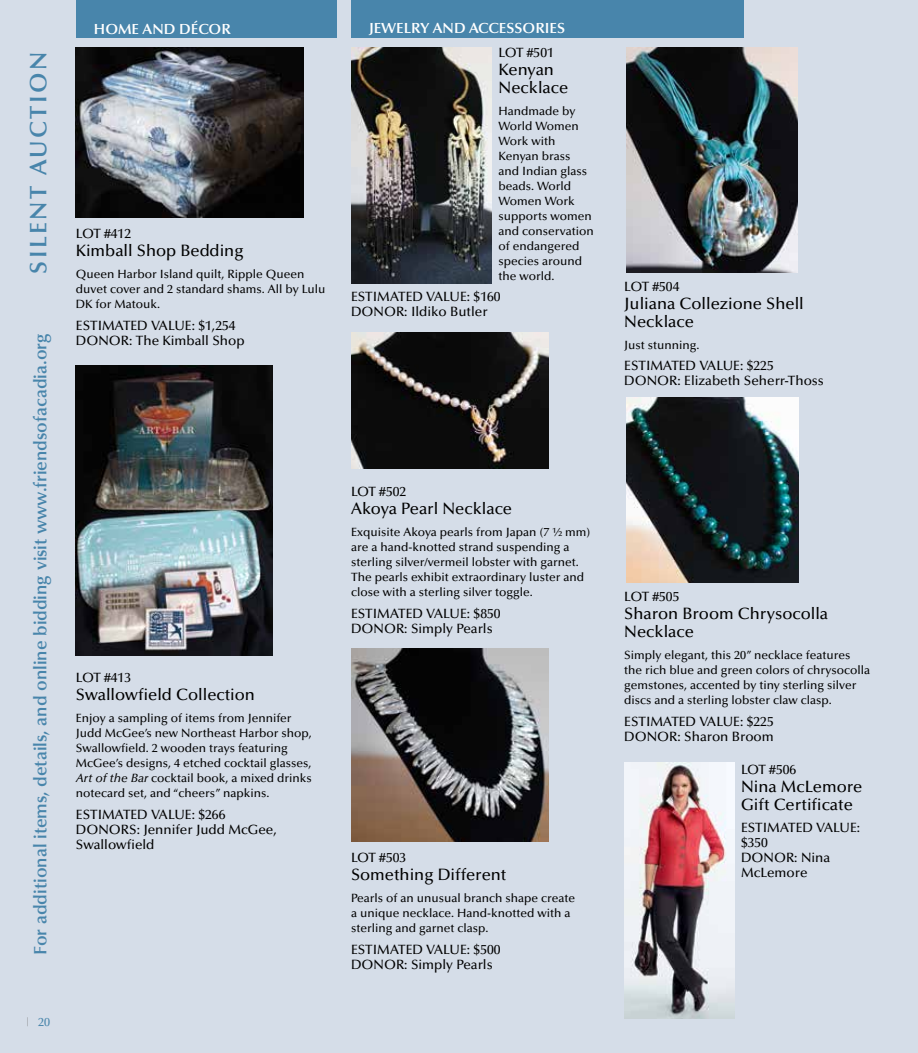
<style>
.page{position:relative;width:918px;height:1053px;background:#d5dde8}
.page>*{position:absolute;margin:0;border:0;box-sizing:border-box;transform-origin:0 0}
.t1{font:600 24px "Optima LT";letter-spacing:.1em;color:#4885ab}
.t2{font:600 18px "Optima LT";color:#4885ab}
.t3{font:500 16.5px/18px "Optima LT";color:#000}
.t4{font:600 14.7px "Optima LT";color:#fff}
.t5{font:500 13.5px/15px "Optima LT";color:#000}
.t6{font:500 12px/15px "Optima LT";color:#000}
.t7{font:500 12px "Optima LT";color:#4885ab}
.s1{font-style:italic}
.s2{font-size:9px;color:#939598}
</style>
<div class="page">
<div style="left:351px;top:0;width:393px;height:37px;background:#4885ab"></div>
<div style="left:76px;top:0;width:260px;height:37px;background:#4885ab"></div>
<img style="left:76px;top:366px;width:197px;height:290px">
<img style="left:351px;top:48px;width:141px;height:235px">
<img style="left:351px;top:332px;width:198px;height:137px">
<img style="left:351px;top:649px;width:198px;height:193px">
<img style="left:626px;top:47px;width:171px;height:225px">
<img style="left:626px;top:397px;width:172px;height:186px">
<img style="left:624px;top:762px;width:110px;height:257px">
<img style="left:76px;top:47px;width:227px;height:170px">
<h1 class="t1" style="left:24px;top:274px;width:223px;rotate:-90deg">SILENT AUCTION</h1>
<h2 class="t2" style="left:30px;top:955px;width:623px;rotate:-90deg">For additional items, details, and online bidding visit www.friendsofacadia.org</h2>
<p class="t4" style="left:94px;top:20px;width:138px">HOME AND DÉCOR</p>
<p class="t5" style="left:76px;top:227px;width:57px">LOT #412</p>
<h3 class="t3" style="left:76px;top:242px;width:169px">Kimball Shop Bedding</h3>
<p class="t6" style="left:76px;top:267px;width:251px">Queen Harbor Island quilt, Ripple Queen duvet cover and 2 standard shams. All by Lulu<br>DK for Matouk.</p>
<p class="t5" style="left:76px;top:318px;width:170px">ESTIMATED VALUE: $1,254<br>DONOR: The Kimball Shop</p>
<p class="t5" style="left:76px;top:671px;width:57px">LOT #413</p>
<h3 class="t3" style="left:76px;top:686px;width:181px">Swallowfield Collection</h3>
<p class="t6" style="left:76px;top:711px;width:237px">Enjoy a sampling of items from Jennifer Judd McGee’s new Northeast Harbor shop, Swallowfield. 2 wooden trays featuring McGee’s designs, 4 etched cocktail glasses, <span class="s1">Art of the Bar</span> cocktail book, a mixed drinks notecard set, and “cheers” napkins.</p>
<p class="t5" style="left:76px;top:807px;width:202px">ESTIMATED VALUE: $266<br>DONORS: Jennifer Judd McGee,<br>Swallowfield</p>
<p class="t7" style="left:27px;top:1015px;width:25px"><span class="s2">|</span> 20</p>
<p class="t4" style="left:369px;top:19px;width:198px">JEWELRY AND ACCESSORIES</p>
<p class="t5" style="left:499px;top:45px;width:57px">LOT #501</p>
<h3 class="t3" style="left:499px;top:61px;width:71px">Kenyan<br>Necklace</h3>
<p class="t6" style="left:499px;top:103px;width:97px">Handmade by<br>World Women<br>Work with<br>Kenyan brass and Indian glass beads. World<br>Women Work supports women and conservation of endangered species around the world.</p>
<p class="t5" style="left:351px;top:290px;width:151px">ESTIMATED VALUE: $160<br>DONOR: Ildiko Butler</p>
<p class="t5" style="left:351px;top:485px;width:57px">LOT #502</p>
<h3 class="t3" style="left:351px;top:500px;width:163px">Akoya Pearl Necklace</h3>
<p class="t6" style="left:351px;top:525px;width:241px">Exquisite Akoya pearls from Japan (7 ½ mm) are a hand-knotted strand suspending a sterling silver/vermeil lobster with garnet.<br>The pearls exhibit extraordinary luster and close with a sterling silver toggle.</p>
<p class="t5" style="left:351px;top:606px;width:151px">ESTIMATED VALUE: $850<br>DONOR: Simply Pearls</p>
<p class="t5" style="left:351px;top:851px;width:57px">LOT #503</p>
<h3 class="t3" style="left:351px;top:866px;width:157px">Something Different</h3>
<p class="t6" style="left:351px;top:891px;width:226px">Pearls of an unusual branch shape create a unique necklace. Hand-knotted with a sterling and garnet clasp.</p>
<p class="t5" style="left:351px;top:942px;width:151px">ESTIMATED VALUE: $500<br>DONOR: Simply Pearls</p>
<p class="t5" style="left:624px;top:279px;width:57px">LOT #504</p>
<h3 class="t3" style="left:624px;top:295px;width:181px">Juliana Collezione Shell<br>Necklace</h3>
<p class="t6" style="left:624px;top:337px;width:77px">Just stunning.</p>
<p class="t5" style="left:624px;top:359px;width:201px">ESTIMATED VALUE: $225<br>DONOR: Elizabeth Seherr-Thoss</p>
<p class="t5" style="left:624px;top:590px;width:57px">LOT #505</p>
<h3 class="t3" style="left:624px;top:605px;width:205px">Sharon Broom Chrysocolla<br>Necklace</h3>
<p class="t6" style="left:624px;top:648px;width:247px">Simply elegant, this 20” necklace features the rich blue and green colors of chrysocolla gemstones, accented by tiny sterling silver discs and a sterling lobster claw clasp.</p>
<p class="t5" style="left:624px;top:714px;width:151px">ESTIMATED VALUE: $225<br>DONOR: Sharon Broom</p>
<p class="t5" style="left:741px;top:762px;width:57px">LOT #506</p>
<h3 class="t3" style="left:741px;top:778px;width:123px">Nina McLemore<br>Gift Certificate</h3>
<p class="t5" style="left:741px;top:820px;width:121px">ESTIMATED VALUE: $350<br>DONOR: Nina<br>McLemore</p>
</div>
